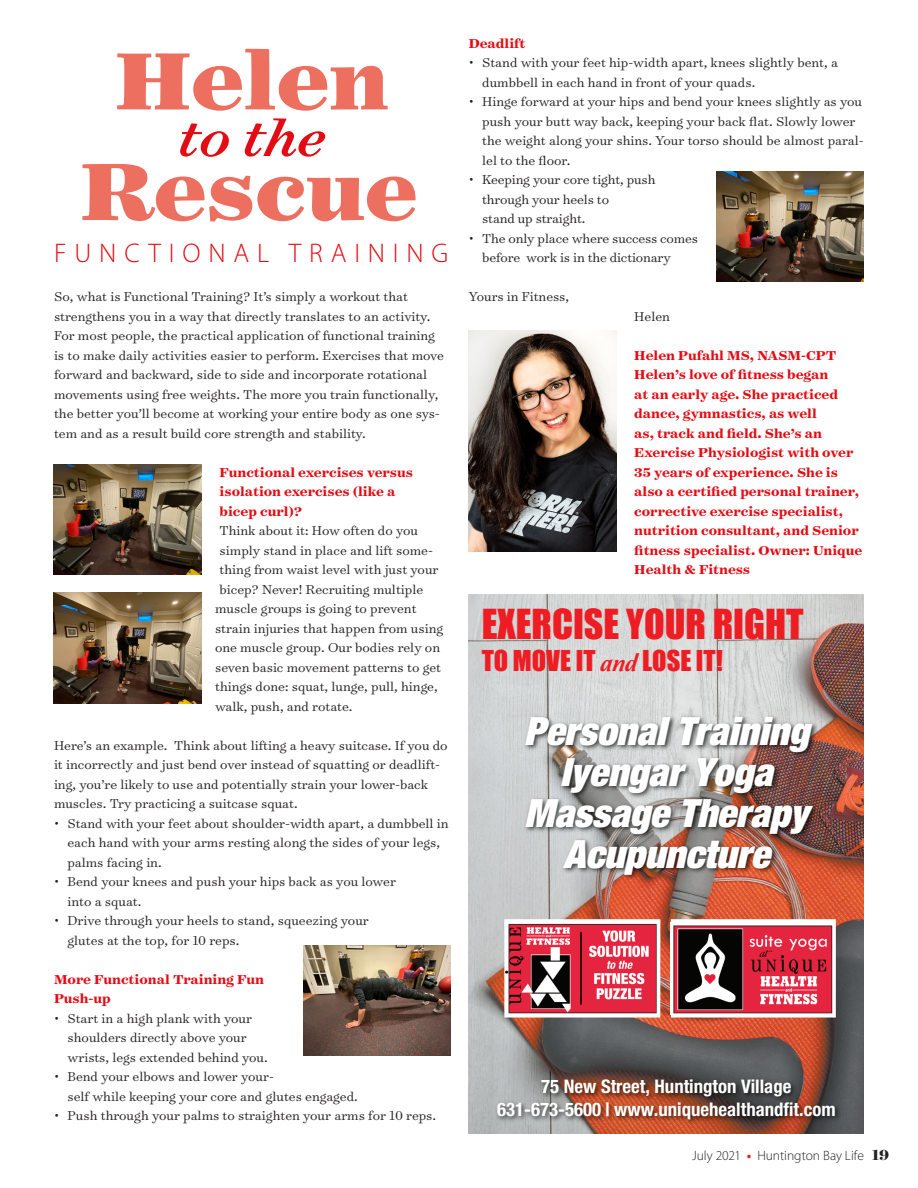
<style>
.page{position:relative;width:918px;height:1188px;background:#fff}
.page>*{position:absolute;margin:0;border:0;box-sizing:border-box;transform-origin:0 0}
._2_5_Headline_Subhea{font:900 91.8px "Surveyor Text";color:#ed6f60}
._2_5_Headline_Subhea-2{font:italic 500 58.2px "Surveyor Text";color:#e30c14}
.t1{font:italic 900 condensed 39px/40.8px "Helvetica Neue LT Std";color:#fff;text-align:center}
.t2{font:37.95px "Impact";color:#ee1d23}
._2_5_Headline_Subhea-3{font:300 27px "Myriad Pro";letter-spacing:.29em;color:#e30c14}
.t3{font:26.4px "Impact";color:#ee1d23}
.t4{font:700 condensed 18.75px/22.5px "Helvetica Neue LT Std";color:#fff;text-align:center}
._3_Body_Copy-Survery{font:300 14.7px/19.5px "Surveyor Text";color:#231f20}
._6_Tabs_Single-Surve{font:300 14.7px/19.5px "Surveyor Text";color:#231f20}
._3_Body_Copy-Survery-2{font:700 14.7px/19.5px "Surveyor Text";color:#e30c14}
.t5{font:300 13.5px "Myriad Pro";color:#231f20}
.s1{font-family:"Amperzand"}
.s2{font-weight:700;color:#ee1d23}
.s3{font-family:"Surveyor Display";font-weight:700;font-size:16.5px}
</style>
<div class="page">
<img style="left:54px;top:593px;width:148px;height:111px">
<img style="left:54px;top:464px;width:148px;height:111px">
<img style="left:716px;top:171px;width:148px;height:111px">
<img style="left:303px;top:945px;width:148px;height:111px">
<img style="left:469px;top:594px;width:395px;height:540px">
<svg style="left:504px;top:919px;width:156px;height:99px"></svg>
<svg style="left:671px;top:919px;width:165px;height:99px"></svg>
<img style="left:512px;top:708px;width:313px;height:210px">
<img style="left:492px;top:1073px;width:353px;height:56px">
<img style="left:506px;top:922px;width:153px;height:93px">
<img style="left:671px;top:922px;width:164px;height:93px">
<img style="left:469px;top:330px;width:147px;height:221px">
<p class="_2_5_Headline_Subhea" style="left:115px;top:20px;width:275px">Helen</p>
<p class="_2_5_Headline_Subhea-2" style="left:178px;top:99px;width:149px">to the</p>
<p class="_2_5_Headline_Subhea" style="left:81px;top:130px;width:338px">Rescue</p>
<p class="_2_5_Headline_Subhea-3" style="left:54px;top:237px;width:396px">FUNCTIONAL TRAINING</p>
<p class="_3_Body_Copy-Survery" style="left:54px;top:286px;width:391px">So, what is Functional Training? It’s simply a workout that strengthens you in a way that directly translates to an activity.<br>For most people, the practical application of functional training is to make daily activities easier to perform. Exercises that move forward and backward, side to side and incorporate rotational movements using free weights. The more you train functionally, the better you’ll become at working your entire body as one sys&shy;tem and as a result build core strength and stability.</p>
<p class="_3_Body_Copy-Survery-2" style="left:220px;top:462px;width:195px">Functional exercises versus isolation exercises (like a bicep curl)?</p>
<p class="_3_Body_Copy-Survery" style="left:220px;top:520px;width:200px">Think about it: How often do you</p>
<p class="_3_Body_Copy-Survery" style="left:220px;top:540px;width:215px">simply stand in place and lift some-</p>
<p class="_3_Body_Copy-Survery" style="left:220px;top:559px;width:220px">thing from waist level with just your</p>
<p class="_3_Body_Copy-Survery" style="left:220px;top:579px;width:205px">bicep? Never! Recruiting multiple</p>
<p class="_3_Body_Copy-Survery" style="left:215px;top:598px;width:203px">muscle groups is going to prevent</p>
<p class="_3_Body_Copy-Survery" style="left:215px;top:618px;width:230px">strain injuries that happen from using</p>
<p class="_3_Body_Copy-Survery" style="left:215px;top:637px;width:227px">one muscle group. Our bodies rely on</p>
<p class="_3_Body_Copy-Survery" style="left:215px;top:657px;width:228px">seven basic movement patterns to get</p>
<p class="_3_Body_Copy-Survery" style="left:215px;top:676px;width:224px">things done: squat, lunge, pull, hinge,</p>
<p class="_3_Body_Copy-Survery" style="left:215px;top:696px;width:139px">walk, push, and rotate.</p>
<p class="_3_Body_Copy-Survery" style="left:54px;top:735px;width:395px">Here’s an example. Think about lifting a heavy suitcase. If you do it incorrectly and just bend over instead of squatting or deadlift&shy;ing, you’re likely to use and potentially strain your lower-back muscles. Try practicing a suitcase squat.</p>
<p class="_6_Tabs_Single-Surve" style="left:68px;top:813px;width:383px;text-indent:-14px">• Stand with your feet about shoulder-width apart, a dumbbell in each hand with your arms resting along the sides of your legs, palms facing in.</p>
<p class="_6_Tabs_Single-Surve" style="left:68px;top:871px;width:330px;text-indent:-14px">• Bend your knees and push your hips back as you lower into a squat.</p>
<p class="_6_Tabs_Single-Surve" style="left:68px;top:910px;width:303px;text-indent:-14px">• Drive through your heels to stand, squeezing your glutes at the top, for 10 reps.</p>
<p class="_3_Body_Copy-Survery-2" style="left:54px;top:969px;width:211px">More Functional Training Fun</p>
<p class="_3_Body_Copy-Survery-2" style="left:54px;top:989px;width:58px">Push-up</p>
<p class="_6_Tabs_Single-Surve" style="left:68px;top:1008px;width:202px;text-indent:-14px">• Start in a high plank with your shoulders directly above your wrists, legs extended behind you.</p>
<p class="_6_Tabs_Single-Surve" style="left:68px;top:1066px;width:292px;text-indent:-14px">• Bend your elbows and lower your-<br>self while keeping your core and glutes engaged.</p>
<p class="_6_Tabs_Single-Surve" style="left:54px;top:1105px;width:384px">• Push through your palms to straighten your arms for 10 reps.</p>
<p class="_3_Body_Copy-Survery-2" style="left:469px;top:33px;width:58px">Deadlift</p>
<p class="_6_Tabs_Single-Surve" style="left:482px;top:52px;width:357px;text-indent:-14px">• Stand with your feet hip-width apart, knees slightly bent, a dumbbell in each hand in front of your quads.</p>
<p class="_6_Tabs_Single-Surve" style="left:482px;top:91px;width:383px;text-indent:-14px">• Hinge forward at your hips and bend your knees slightly as you push your butt way back, keeping your back flat. Slowly lower the weight along your shins. Your torso should be almost paral&shy;lel to the floor.</p>
<p class="_6_Tabs_Single-Surve" style="left:482px;top:169px;width:175px;text-indent:-14px">• Keeping your core tight, push through your heels to<br>stand up straight.</p>
<p class="_6_Tabs_Single-Surve" style="left:482px;top:228px;width:217px;text-indent:-14px">• The only place where success comes before work is in the dictionary</p>
<p class="_3_Body_Copy-Survery" style="left:469px;top:286px;width:102px">Yours in Fitness,</p>
<p class="_3_Body_Copy-Survery" style="left:634px;top:306px;width:37px">Helen</p>
<p class="_3_Body_Copy-Survery-2" style="left:634px;top:345px;width:204px">Helen Pufahl MS, NASM-CPT</p>
<p class="_3_Body_Copy-Survery-2" style="left:634px;top:365px;width:229px">Helen’s love of fitness began<br>at an early age. She practiced dance, gymnastics, as well<br>as, track and field. She’s an<br>Exercise Physiologist with over<br>35 years of experience. She is also a certified personal trainer, corrective exercise specialist, nutrition consultant, and Senior fitness specialist. Owner: Unique<br>Health &amp; Fitness</p>
<h3 class="t2" style="left:482px;top:595px;width:323px">EXERCISE YOUR RIGHT</h3>
<h3 class="t3" style="left:482px;top:640px;width:243px">TO MOVE IT <span class="s1">and</span> LOSE IT!</h3>
<h3 class="t1" style="left:524px;top:711px;width:287px">Personal Training<br>Iyengar Yoga<br>Massage Therapy<br>Acupuncture</h3>
<p class="t4" style="left:497px;top:1075px;width:340px">75 New Street, Huntington Village<br>631-673-5600 | www.uniquehealthandfit.com</p>
<p class="t5" style="left:692px;top:1148px;width:199px">July 2021 <span class="s2">•</span> Huntington Bay Life <span class="s3">19</span></p>
</div>
